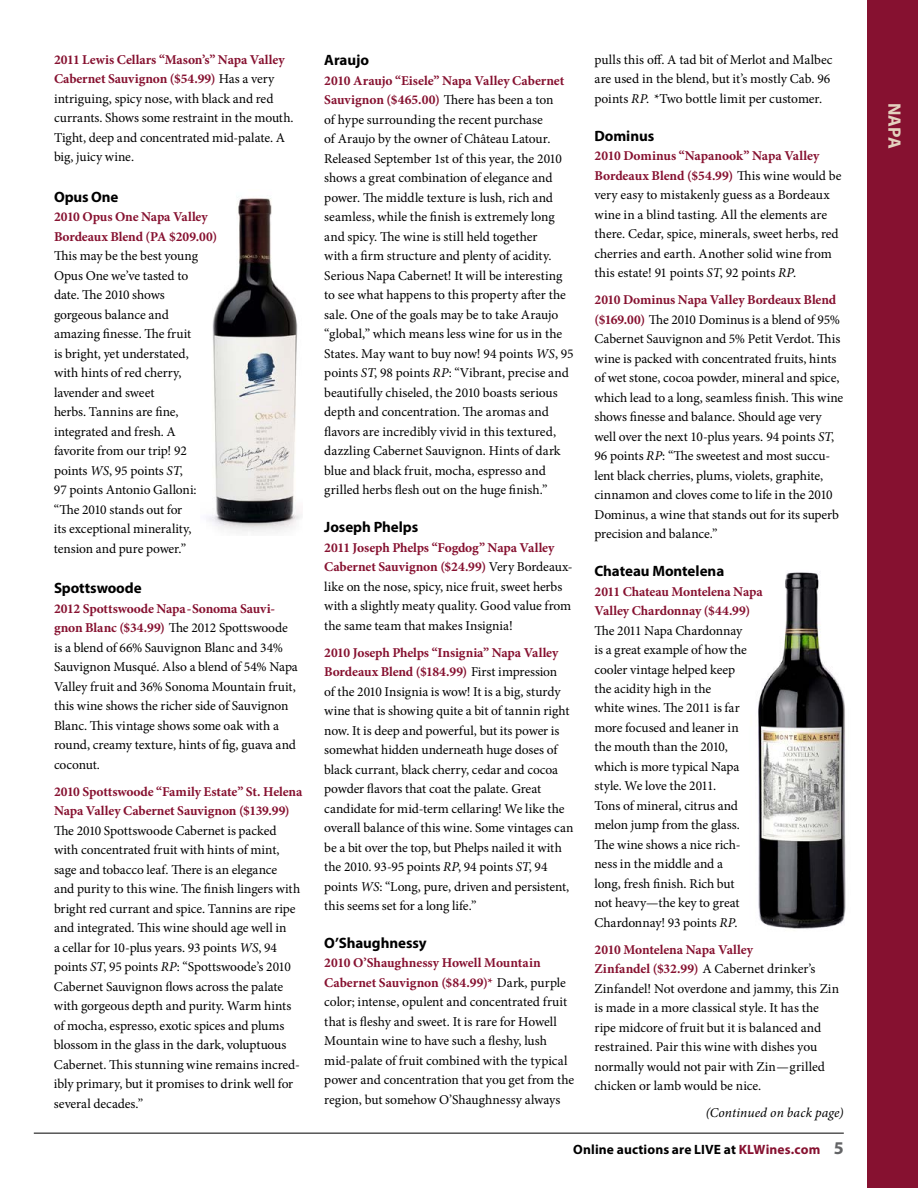
<style>
.page{position:relative;width:918px;height:1188px;background:#fff}
.page>*{position:absolute;margin:0;border:0;box-sizing:border-box;transform-origin:0 0}
.t1{font:700 18px "Myriad Pro";color:#e4d2bf}
.t2{font:700 15px "Myriad Pro";letter-spacing:-.005em;color:#000}
.t3{font:13.5px/19.5px "Minion Pro";letter-spacing:-.005em;color:#000}
.t4{font:700 13.5px/19.5px "Minion Pro";letter-spacing:-.01em;color:#861130}
.t5{font:700 13.5px "Myriad Pro";letter-spacing:.01em;color:#000}
.t6{font:italic 13.5px "Minion Pro";letter-spacing:.01em;color:#000}
.s1{font-weight:700;color:#861130}
.s2{font-style:italic}
.s3{color:#861130}
.s4{font-size:18px;color:#636466}
</style>
<div class="page">
<div style="left:867px;top:0;width:51px;height:1188px;background:#861130"></div>
<hr style="left:34px;top:1133px;width:810px;height:1px;background:#000">
<img style="left:758px;top:572px;width:88px;height:357px">
<img style="left:208px;top:198px;width:94px;height:335px">
<p class="t3" style="left:54px;top:50px;width:241px"><span class="s1">2011 Lewis Cellars “Mason’s” Napa Valley Cabernet Sauvignon ($54.99)</span> Has a very intriguing, spicy nose, with black and red currants. Shows some restraint in the mouth.<br>Tight, deep and concentrated mid-palate. A big, juicy wine.</p>
<p class="t2" style="left:54px;top:187px;width:66px">Opus One</p>
<p class="t4" style="left:54px;top:207px;width:165px">2010 Opus One Napa Valley<br>Bordeaux Blend (PA $209.00)</p>
<p class="t3" style="left:54px;top:246px;width:146px">This may be the best young<br>Opus One we’ve tasted to date. The 2010 shows gorgeous balance and amazing finesse. The fruit is bright, yet understated, with hints of red cherry, lavender and sweet<br>herbs. Tannins are fine, integrated and fresh. A favorite from our trip! 92 points <span class="s2">WS</span>, 95 points <span class="s2">ST</span>,<br>97 points Antonio Galloni: “The 2010 stands out for its exceptional minerality, tension and pure power.”</p>
<p class="t2" style="left:54px;top:578px;width:89px">Spottswoode</p>
<p class="t3" style="left:54px;top:599px;width:245px"><span class="s1">2012 Spottswoode Napa-Sonoma Sauvi&shy;gnon Blanc ($34.99)</span> The 2012 Spottswoode is a blend of 66% Sauvignon Blanc and 34% Sauvignon Musqué. Also a blend of 54% Napa Valley fruit and 36% Sonoma Mountain fruit, this wine shows the richer side of Sauvignon Blanc. This vintage shows some oak with a round, creamy texture, hints of fig, guava and coconut.</p>
<p class="t4" style="left:54px;top:782px;width:250px">2010 Spottswoode “Family Estate” St. Helena<br>Napa Valley Cabernet Sauvignon ($139.99)</p>
<p class="t3" style="left:54px;top:821px;width:248px">The 2010 Spottswoode Cabernet is packed with concentrated fruit with hints of mint, sage and tobacco leaf. There is an elegance and purity to this wine. The finish lingers with bright red currant and spice. Tannins are ripe and integrated. This wine should age well in<br>a cellar for 10-plus years. 93 points <span class="s2">WS</span>, 94 points <span class="s2">ST</span>, 95 points <span class="s2">RP</span>: “Spottswoode’s 2010<br>Cabernet Sauvignon flows across the palate with gorgeous depth and purity. Warm hints of mocha, espresso, exotic spices and plums blossom in the glass in the dark, voluptuous Cabernet. This stunning wine remains incred&shy;ibly primary, but it promises to drink well for several decades.”</p>
<p class="t2" style="left:324px;top:50px;width:46px">Araujo</p>
<p class="t3" style="left:324px;top:71px;width:251px"><span class="s1">2010 Araujo “Eisele” Napa Valley Cabernet Sauvignon ($465.00)</span> There has been a ton<br>of hype surrounding the recent purchase<br>of Araujo by the owner of Château Latour.<br>Released September 1st of this year, the 2010 shows a great combination of elegance and power. The middle texture is lush, rich and seamless, while the finish is extremely long and spicy. The wine is still held together<br>with a firm structure and plenty of acidity.<br>Serious Napa Cabernet! It will be interesting to see what happens to this property after the sale. One of the goals may be to take Araujo “global,” which means less wine for us in the States. May want to buy now! 94 points <span class="s2">WS</span>, 95 points <span class="s2">ST</span>, 98 points <span class="s2">RP</span>: “Vibrant, precise and beautifully chiseled, the 2010 boasts serious depth and concentration. The aromas and flavors are incredibly vivid in this textured, dazzling Cabernet Sauvignon. Hints of dark blue and black fruit, mocha, espresso and grilled herbs flesh out on the huge finish.”</p>
<p class="t2" style="left:324px;top:517px;width:96px">Joseph Phelps</p>
<p class="t3" style="left:324px;top:538px;width:250px"><span class="s1">2011 Joseph Phelps “Fogdog” Napa Valley Cabernet Sauvignon ($24.99)</span> Very Bordeaux&shy;like on the nose, spicy, nice fruit, sweet herbs with a slightly meaty quality. Good value from the same team that makes Insignia!</p>
<p class="t3" style="left:324px;top:643px;width:251px"><span class="s1">2010 Joseph Phelps “Insignia” Napa Valley Bordeaux Blend ($184.99)</span> First impression<br>of the 2010 Insignia is wow! It is a big, sturdy wine that is showing quite a bit of tannin right now. It is deep and powerful, but its power is somewhat hidden underneath huge doses of black currant, black cherry, cedar and cocoa powder flavors that coat the palate. Great candidate for mid-term cellaring! We like the overall balance of this wine. Some vintages can be a bit over the top, but Phelps nailed it with the 2010. 93-95 points <span class="s2">RP</span>, 94 points <span class="s2">ST</span>, 94 points <span class="s2">WS</span>: “Long, pure, driven and persistent, this seems set for a long life.”</p>
<p class="t2" style="left:324px;top:933px;width:104px">O’Shaughnessy</p>
<p class="t3" style="left:324px;top:953px;width:252px"><span class="s1">2010 O’Shaughnessy Howell Mountain Cabernet Sauvignon ($84.99)*</span> Dark, purple color; intense, opulent and concentrated fruit that is fleshy and sweet. It is rare for Howell Mountain wine to have such a fleshy, lush mid-palate of fruit combined with the typical power and concentration that you get from the region, but somehow O’Shaughnessy always</p>
<p class="t3" style="left:595px;top:50px;width:239px">pulls this off. A tad bit of Merlot and Malbec are used in the blend, but it’s mostly Cab. 96 points <span class="s2">RP</span>. *Two bottle limit per customer.</p>
<p class="t2" style="left:595px;top:126px;width:61px">Dominus</p>
<p class="t3" style="left:595px;top:146px;width:248px"><span class="s1">2010 Dominus “Napanook” Napa Valley Bordeaux Blend ($54.99)</span> This wine would be very easy to mistakenly guess as a Bordeaux wine in a blind tasting. All the elements are there. Cedar, spice, minerals, sweet herbs, red cherries and earth. Another solid wine from this estate! 91 points <span class="s2">ST</span>, 92 points <span class="s2">RP</span>.</p>
<p class="t3" style="left:595px;top:290px;width:250px"><span class="s1">2010 Dominus Napa Valley Bordeaux Blend ($169.00)</span> The 2010 Dominus is a blend of 95% Cabernet Sauvignon and 5% Petit Verdot. This wine is packed with concentrated fruits, hints of wet stone, cocoa powder, mineral and spice, which lead to a long, seamless finish. This wine shows finesse and balance. Should age very well over the next 10-plus years. 94 points <span class="s2">ST</span>, 96 points <span class="s2">RP</span>: “The sweetest and most succu&shy;lent black cherries, plums, violets, graphite, cinnamon and cloves come to life in the 2010<br>Dominus, a wine that stands out for its superb precision and balance.”</p>
<p class="t2" style="left:595px;top:561px;width:131px">Chateau Montelena</p>
<p class="t4" style="left:595px;top:581px;width:170px">2011 Chateau Montelena Napa<br>Valley Chardonnay ($44.99)</p>
<p class="t3" style="left:595px;top:621px;width:154px">The 2011 Napa Chardonnay is a great example of how the cooler vintage helped keep the acidity high in the<br>white wines. The 2011 is far more focused and leaner in the mouth than the 2010, which is more typical Napa style. We love the 2011.<br>Tons of mineral, citrus and melon jump from the glass.<br>The wine shows a nice rich&shy;ness in the middle and a long, fresh finish. Rich but not heavy—the key to great<br>Chardonnay! 93 points <span class="s2">RP</span>.</p>
<p class="t3" style="left:595px;top:940px;width:246px"><span class="s1">2010 Montelena Napa Valley<br>Zinfandel ($32.99)</span> A Cabernet drinker’s Zinfandel! Not overdone and jammy, this Zin is made in a more classical style. It has the ripe midcore of fruit but it is balanced and restrained. Pair this wine with dishes you normally would not pair with Zin—grilled chicken or lamb would be nice.</p>
<p class="t6" style="left:706px;top:1104px;width:139px">(Continued on back page)</p>
<p class="t5" style="left:573px;top:1140px;width:272px">Online auctions are LIVE at <span class="s3">KLWines.com</span> <span class="s4">5</span></p>
<h1 class="t1" style="left:906px;top:103px;width:48px;rotate:90deg">NAPA</h1>
</div>
